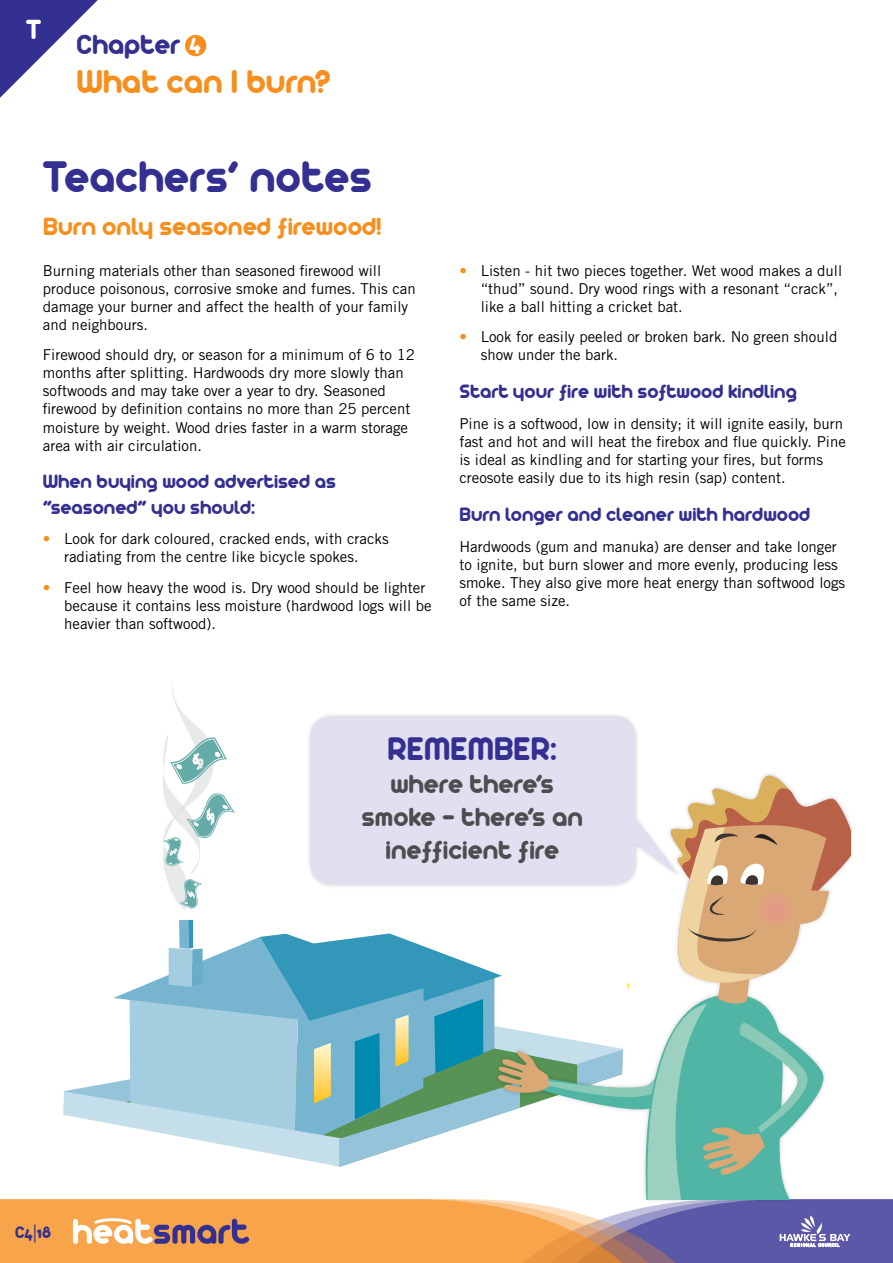
<style>
.page{position:relative;width:893px;height:1263px;background:#fff}
.page>*{position:absolute;margin:0;border:0;box-sizing:border-box;transform-origin:0 0}
.t1{font:48px "Arista 2.0";color:#333092}
.t2{font:36px "Arista 2.0";color:#f78f1e}
.t3{font:35.4px "Arista 2.0";color:#333092}
.t4{font:30px "Arista 2.0";color:#333092}
.t5{font:30px "Arista 2.0";color:#fff}
.t6{font:28.5px/33px "Arista 2.0";color:#4d4d4f;text-align:center}
.t7{font:27px "Arista 2.0";color:#f78f1e}
.t8{font:24.45px "Arista 2.0";color:#fff}
.t9{font:21px/25.2px "Arista 2.0";color:#333092}
.t10{font:18px "Arista 2.0";color:#333092}
.t11{font:15px/18px "Trade Gothic";color:#000}
.s1{color:#f78f1e}
.s2{font-family:"Myriad Pro"}
</style>
<div class="page">
<div style="left:185px;top:35px;width:21px;height:21px;background:#f78f1e;border-radius:50%"></div>
<svg style="left:0;top:686px;width:893px;height:577px"></svg>
<div style="left:306px;top:712px;width:376px;height:177px;background:#000;opacity:.2"></div>
<svg style="left:310px;top:716px;width:368px;height:168px;background:#e4e2f1"></svg>
<svg style="left:0;top:0;width:98px;height:98px"></svg>
<h3 class="t5" style="left:26px;top:11px;width:17px">T</h3>
<h3 class="t4" style="left:77px;top:26px;width:105px">Chapter</h3>
<h2 class="t2" style="left:77px;top:59px;width:256px">What can I burn?</h2>
<h3 class="t8" style="left:190px;top:27px;width:13px">4</h3>
<h1 class="t1" style="left:43px;top:148px;width:331px">Teachers’ notes</h1>
<h3 class="t7" style="left:43px;top:210px;width:340px">Burn only seasoned firewood!</h3>
<p class="t11" style="left:43px;top:261px;width:374px">Burning materials other than seasoned firewood will produce poisonous, corrosive smoke and fumes. This can damage your burner and affect the health of your family and neighbours.</p>
<p class="t11" style="left:43px;top:346px;width:374px">Firewood should dry, or season for a minimum of 6 to 12 months after splitting. Hardwoods dry more slowly than softwoods and may take over a year to dry. Seasoned firewood by definition contains no more than 25 percent moisture by weight. Wood dries faster in a warm storage area with air circulation.</p>
<h3 class="t9" style="left:43px;top:469px;width:295px">When buying wood advertised as “seasoned” you should:</h3>
<p class="t11" style="left:43px;top:530px;width:347px;text-align:center"><span class="s1">•</span> Look for dark coloured, cracked ends, with cracks radiating from the centre like bicycle spokes.</p>
<p class="t11" style="left:64px;top:579px;width:369px;text-indent:-21px"><span class="s1">•</span> Feel how heavy the wood is. Dry wood should be lighter because it contains less moisture (hardwood logs will be heavier than softwood).</p>
<p class="t11" style="left:481px;top:261px;width:363px;text-indent:-21px"><span class="s1">•</span> Listen - hit two pieces together. Wet wood makes a dull “thud” sound. Dry wood rings with a resonant “crack”, like a ball hitting a cricket bat.</p>
<p class="t11" style="left:481px;top:328px;width:358px;text-indent:-21px"><span class="s1">•</span> Look for easily peeled or broken bark. No green should show under the bark.</p>
<h3 class="t9" style="left:459px;top:379px;width:339px">Start your fire with softwood kindling</h3>
<p class="t11" style="left:459px;top:415px;width:388px">Pine is a softwood, low in density; it will ignite easily, burn fast and hot and will heat the firebox and flue quickly. Pine is ideal as kindling and for starting your fires, but forms creosote easily due to its high resin (sap) content.</p>
<h3 class="t9" style="left:459px;top:501px;width:352px">Burn longer and cleaner with hardwood</h3>
<p class="t11" style="left:459px;top:537px;width:387px">Hardwoods (gum and manuka) are denser and take longer to ignite, but burn slower and more evenly, producing less smoke. They also give more heat energy than softwood logs of the same size.</p>
<p class="t10" style="left:15px;top:1221px;width:37px">C4<span class="s2">|</span>18</p>
<h3 class="t3" style="left:388px;top:727px;width:171px">REMEMBER:</h3>
<h3 class="t6" style="left:362px;top:767px;width:223px">where there’s smoke - there’s an inefficient fire</h3>
</div>
